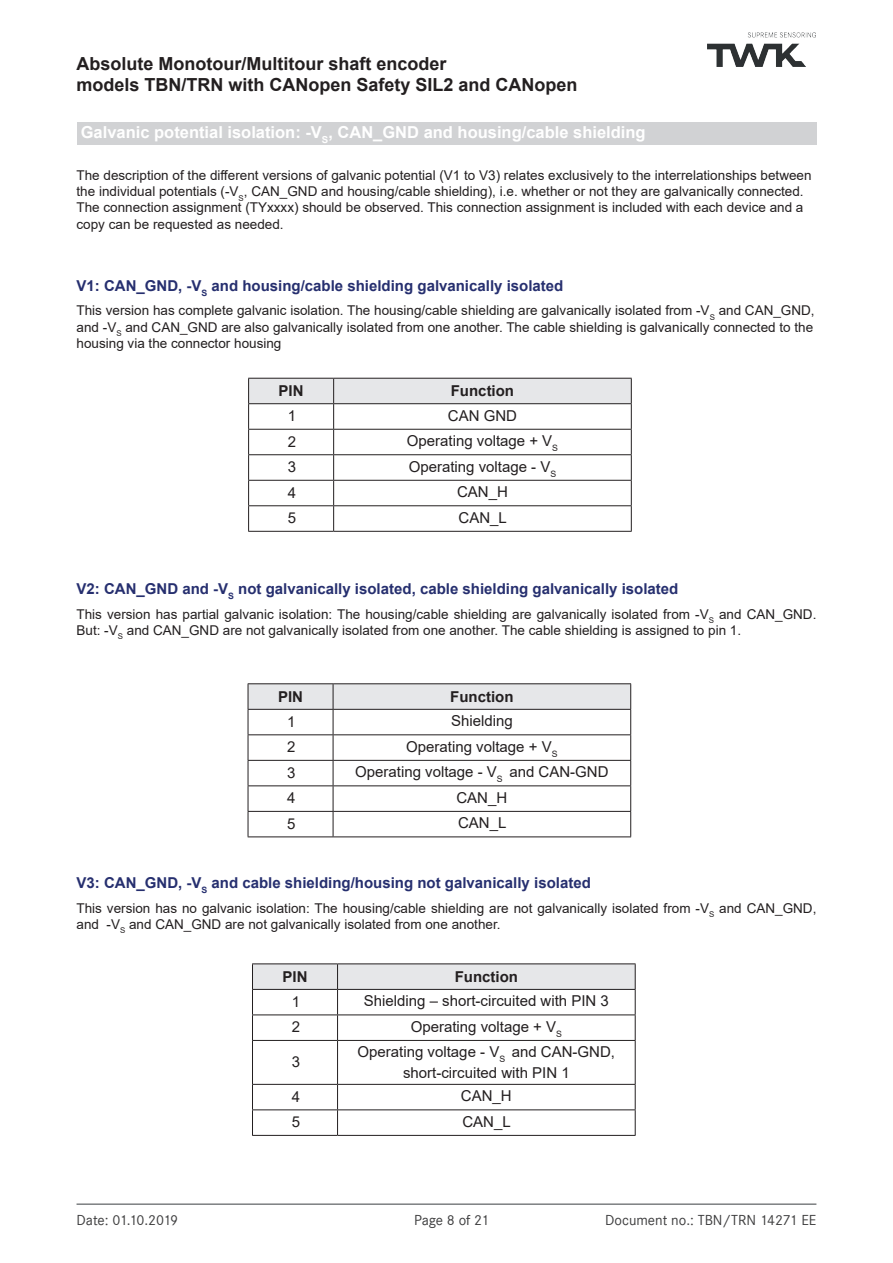
<style>
.page{position:relative;width:893px;height:1263px;background:#fff}
.page>*{position:absolute;margin:0;border:0;box-sizing:border-box;transform-origin:0 0}
.t1{font:700 18px/21.6px "Arial";color:#231f20}
.t2{font:700 16.5px "Arial";color:#fff}
.t3{font:15px/21px "Arial";color:#231f20;text-align:center}
.t4{font:700 15px "Arial";color:#262f6f}
.t5{font:15px "Corporate S";color:#3e3e3f}
.t6{font:700 15px "Arial";color:#231f20}
.t7{font:15px "Corporate S";letter-spacing:-.025em;color:#3e3e3f}
.t8{font:13.5px/16.2px "Arial";color:#231f20}
</style>
<div class="page">
<hr style="left:77px;top:1203px;width:739px;height:2px;background:#7c7f81">
<img style="left:707px;top:33px;width:108px;height:33px">
<svg style="left:248px;top:378px;width:384px;height:153px"></svg>
<hr style="left:248px;top:531px;width:86px;height:1px;background:#231f20">
<hr style="left:334px;top:531px;width:298px;height:1px;background:#231f20">
<hr style="left:248px;top:683px;width:85px;height:1px;background:#231f20">
<hr style="left:333px;top:683px;width:298px;height:1px;background:#231f20">
<svg style="left:248px;top:684px;width:383px;height:152px"></svg>
<hr style="left:248px;top:836px;width:85px;height:1px;background:#231f20">
<hr style="left:333px;top:836px;width:298px;height:1px;background:#231f20">
<hr style="left:252px;top:963px;width:86px;height:1px;background:#231f20">
<hr style="left:338px;top:963px;width:298px;height:1px;background:#231f20">
<svg style="left:252px;top:964px;width:384px;height:76px"></svg>
<hr style="left:252px;top:1040px;width:86px;height:1px;background:#231f20">
<hr style="left:252px;top:1041px;width:1px;height:43px;background:#231f20">
<hr style="left:338px;top:1040px;width:298px;height:1px;background:#231f20">
<hr style="left:337px;top:1041px;width:1px;height:43px;background:#231f20">
<hr style="left:635px;top:1041px;width:1px;height:43px;background:#231f20">
<hr style="left:252px;top:1084px;width:86px;height:1px;background:#231f20">
<hr style="left:338px;top:1084px;width:298px;height:1px;background:#231f20">
<hr style="left:252px;top:1109px;width:86px;height:1px;background:#231f20">
<svg style="left:252px;top:1085px;width:1px;height:50px"></svg>
<hr style="left:338px;top:1109px;width:298px;height:1px;background:#231f20">
<svg style="left:337px;top:1085px;width:1px;height:50px"></svg>
<svg style="left:635px;top:1085px;width:1px;height:50px"></svg>
<hr style="left:252px;top:1135px;width:86px;height:1px;background:#231f20">
<hr style="left:338px;top:1135px;width:298px;height:1px;background:#231f20">
<div style="left:77px;top:122px;width:739px;height:23px;background:#d1d2d4"></div>
<h1 class="t1" style="left:77px;top:53px;width:503px">Absolute Monotour/Multitour shaft encoder<br>models TBN/TRN with CANopen Safety SIL2 and CANopen</h1>
<p class="t2" style="left:81px;top:121px;width:566px">Galvanic potential isolation: -V<sub>S</sub>, CAN_GND and housing/cable shielding</p>
<p class="t8" style="left:77px;top:167px;width:737px">The description of the different versions of galvanic potential (V1 to V3) relates exclusively to the interrelationships between the individual potentials (-V<sub>S</sub>, CAN_GND and housing/cable shielding), i.e. whether or not they are galvanically connected.<br>The connection assignment (TYxxxx) should be observed. This connection assignment is included with each device and a copy can be requested as needed.</p>
<p class="t4" style="left:77px;top:275px;width:488px">V1: CAN_GND, -V<sub>S</sub> and housing/cable shielding galvanically isolated</p>
<p class="t8" style="left:77px;top:303px;width:740px;text-align:justify">This version has complete galvanic isolation. The housing/cable shielding are galvanically isolated from -V<sub>S</sub> and CAN_GND, and -V<sub>S</sub> and CAN_GND are also galvanically isolated from one another. The cable shielding is galvanically connected to the housing via the connector housing</p>
<p class="t6" style="left:279px;top:381px;width:27px">PIN</p>
<p class="t6" style="left:451px;top:381px;width:65px">Function</p>
<p class="t3" style="left:288px;top:405px;width:10px">1</p>
<p class="t3" style="left:448px;top:405px;width:71px">CAN GND</p>
<p class="t3" style="left:288px;top:431px;width:10px">2</p>
<p class="t3" style="left:407px;top:430px;width:153px">Operating voltage + V<sub>S</sub></p>
<p class="t3" style="left:288px;top:456px;width:10px">3</p>
<p class="t3" style="left:409px;top:456px;width:149px">Operating voltage - V<sub>S</sub></p>
<p class="t3" style="left:288px;top:482px;width:10px">4</p>
<p class="t3" style="left:457px;top:481px;width:52px">CAN_H</p>
<p class="t3" style="left:288px;top:507px;width:10px">5</p>
<p class="t3" style="left:459px;top:507px;width:50px">CAN_L</p>
<p class="t4" style="left:77px;top:578px;width:603px">V2: CAN_GND and -V<sub>S</sub> not galvanically isolated, cable shielding galvanically isolated</p>
<p class="t8" style="left:77px;top:606px;width:741px">This version has partial galvanic isolation: The housing/cable shielding are galvanically isolated from -V<sub>S</sub> and CAN_GND.<br>But: -V<sub>S</sub> and CAN_GND are not galvanically isolated from one another. The cable shielding is assigned to pin 1.</p>
<p class="t6" style="left:278px;top:686px;width:27px">PIN</p>
<p class="t6" style="left:450px;top:686px;width:65px">Function</p>
<p class="t3" style="left:287px;top:711px;width:10px">1</p>
<p class="t3" style="left:451px;top:710px;width:63px">Shielding</p>
<p class="t3" style="left:287px;top:736px;width:10px">2</p>
<p class="t3" style="left:406px;top:736px;width:153px">Operating voltage + V<sub>S</sub></p>
<p class="t3" style="left:287px;top:762px;width:10px">3</p>
<p class="t3" style="left:355px;top:761px;width:255px">Operating voltage - V<sub>S</sub> and CAN-GND</p>
<p class="t3" style="left:287px;top:787px;width:10px">4</p>
<p class="t3" style="left:456px;top:787px;width:52px">CAN_H</p>
<p class="t3" style="left:287px;top:813px;width:10px">5</p>
<p class="t3" style="left:458px;top:812px;width:50px">CAN_L</p>
<p class="t4" style="left:77px;top:872px;width:516px">V3: CAN_GND, -V<sub>S</sub> and cable shielding/housing not galvanically isolated</p>
<p class="t8" style="left:77px;top:900px;width:741px">This version has no galvanic isolation: The housing/cable shielding are not galvanically isolated from -V<sub>S</sub> and CAN_GND, and -V<sub>S</sub> and CAN_GND are not galvanically isolated from one another.</p>
<p class="t6" style="left:283px;top:966px;width:27px">PIN</p>
<p class="t6" style="left:455px;top:966px;width:65px">Function</p>
<p class="t3" style="left:292px;top:991px;width:10px">1</p>
<p class="t3" style="left:364px;top:990px;width:247px">Shielding – short-circuited with PIN 3</p>
<p class="t3" style="left:292px;top:1016px;width:10px">2</p>
<p class="t3" style="left:411px;top:1016px;width:153px">Operating voltage + V<sub>S</sub></p>
<p class="t3" style="left:292px;top:1051px;width:10px">3</p>
<p class="t3" style="left:358px;top:1041px;width:259px">Operating voltage - V<sub>S</sub> and CAN-GND, short-circuited with PIN 1</p>
<p class="t3" style="left:292px;top:1086px;width:10px">4</p>
<p class="t3" style="left:461px;top:1085px;width:52px">CAN_H</p>
<p class="t3" style="left:292px;top:1111px;width:10px">5</p>
<p class="t3" style="left:462px;top:1111px;width:50px">CAN_L</p>
<p class="t7" style="left:77px;top:1211px;width:103px">Date: 01.10.2019</p>
<p class="t5" style="left:414px;top:1211px;width:77px">Page 8 of 21</p>
<p class="t5" style="left:605px;top:1211px;width:213px">Document no.: TBN/TRN 14271 EE</p>
</div>
